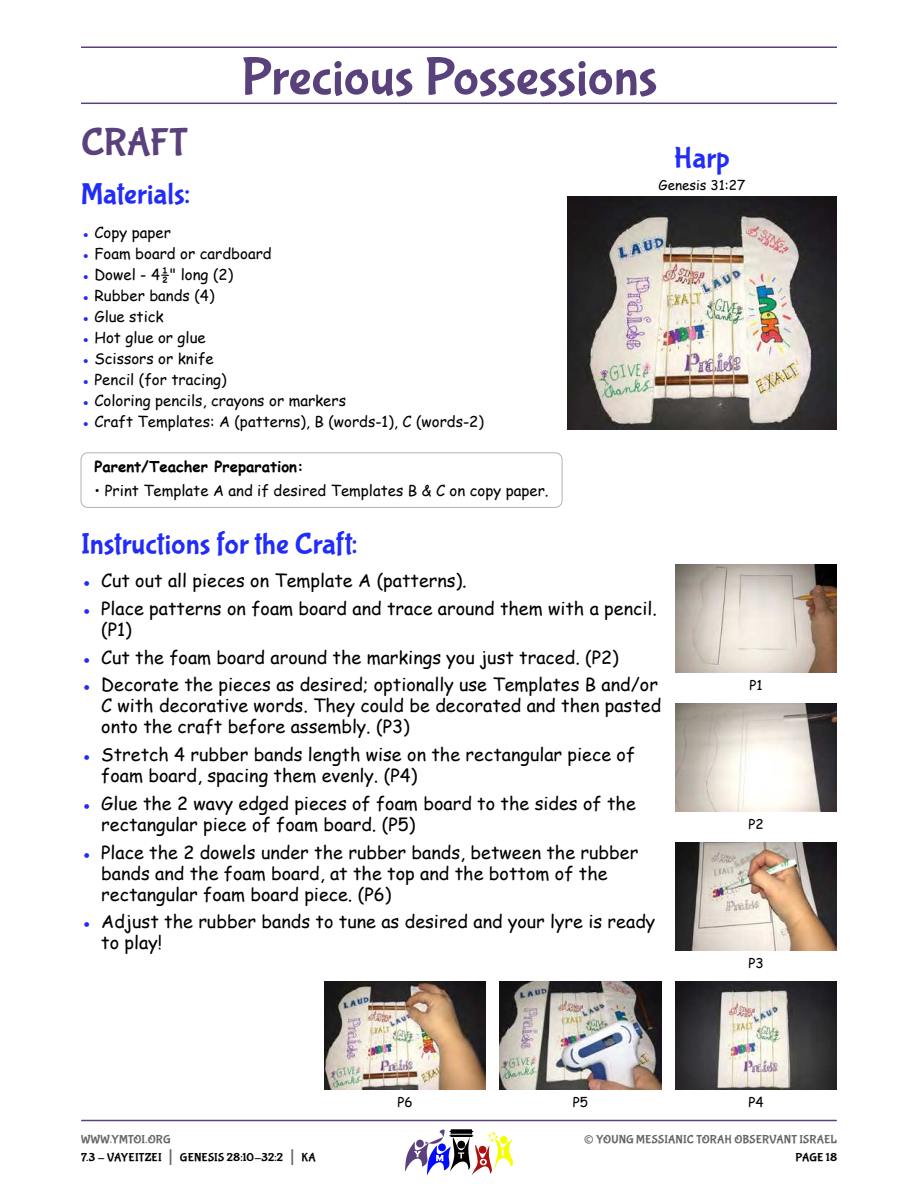
<style>
.page{position:relative;width:918px;height:1188px;background:#fff}
.page>*{position:absolute;margin:0;border:0;box-sizing:border-box;transform-origin:0 0}
.t1{font:54px "Bubblegum Sans";letter-spacing:-.005em;color:#59417c}
.t2{font:39px "Bubblegum Sans";letter-spacing:-.01em;color:#59417c}
.t3{font:30px "Bubblegum Sans";letter-spacing:.005em;color:#222cf9}
.t4{font:27px "Bubblegum Sans";color:#666}
.t5{font:18px/21px "Comic Sans MS";color:#000}
.t6{font:15px "Comic Sans MS";color:#000}
.t7{font:700 15px "Comic Sans MS";color:#000}
.t8{font:13.5px "Comic Sans MS";color:#000}
.t9{font:12px/18px "Bubblegum Sans";letter-spacing:.01em;color:#000}
.t10{font:12px "Bubblegum Sans";letter-spacing:.01em;color:#666}
.s1{color:#222cf9}
.s2{color:#666}
.s3{font-size:21px;color:#666}
</style>
<div class="page">
<hr style="left:82px;top:1120px;width:754px;height:1px;background:#59417c">
<svg style="left:405px;top:1129px;width:108px;height:46px"></svg>
<hr style="left:81px;top:103px;width:756px;height:1px;background:#59417c">
<hr style="left:81px;top:46px;width:756px;height:2px;background:#59417c">
<div style="left:81px;top:452px;width:481px;height:56px;border:1px solid #b2b2b2;border-radius:7px"></div>
<img style="left:567px;top:196px;width:270px;height:233px">
<img style="left:675px;top:564px;width:162px;height:108px">
<img style="left:675px;top:703px;width:162px;height:108px">
<img style="left:675px;top:842px;width:162px;height:108px">
<img style="left:675px;top:981px;width:162px;height:108px">
<img style="left:500px;top:981px;width:162px;height:108px">
<img style="left:324px;top:981px;width:162px;height:108px">
<h1 class="t1" style="left:241px;top:53px;width:418px">Precious Possessions</h1>
<h2 class="t2" style="left:81px;top:125px;width:108px">CRAFT</h2>
<h3 class="t3" style="left:81px;top:181px;width:111px">Materials:</h3>
<p class="t6" style="left:81px;top:225px;width:91px"><span class="s1">●</span> Copy paper</p>
<p class="t6" style="left:81px;top:246px;width:192px"><span class="s1">●</span> Foam board or cardboard</p>
<p class="t6" style="left:81px;top:267px;width:154px"><span class="s1">●</span> Dowel - 4½" long (2)</p>
<p class="t6" style="left:81px;top:288px;width:135px"><span class="s1">●</span> Rubber bands (4)</p>
<p class="t6" style="left:81px;top:309px;width:84px"><span class="s1">●</span> Glue stick</p>
<p class="t6" style="left:81px;top:330px;width:126px"><span class="s1">●</span> Hot glue or glue</p>
<p class="t6" style="left:81px;top:351px;width:134px"><span class="s1">●</span> Scissors or knife</p>
<p class="t6" style="left:81px;top:372px;width:147px"><span class="s1">●</span> Pencil (for tracing)</p>
<p class="t6" style="left:81px;top:393px;width:267px"><span class="s1">●</span> Coloring pencils, crayons or markers</p>
<p class="t6" style="left:81px;top:414px;width:404px"><span class="s1">●</span> Craft Templates: A (patterns), B (words-1), C (words-2)</p>
<p class="t7" style="left:94px;top:460px;width:211px">Parent/Teacher Preparation:</p>
<p class="t6" style="left:94px;top:484px;width:456px">• Print Template A and if desired Templates B &amp; C on copy paper.</p>
<h3 class="t3" style="left:81px;top:530px;width:278px">Instructions for the Craft:</h3>
<p class="t5" style="left:81px;top:572px;width:387px"><span class="s1">●</span> Cut out all pieces on Template A (patterns).</p>
<p class="t5" style="left:101px;top:599px;width:557px;text-indent:-20px"><span class="s1">●</span> Place patterns on foam board and trace around them with a pencil. (P1)</p>
<p class="t5" style="left:81px;top:648px;width:539px"><span class="s1">●</span> Cut the foam board around the markings you just traced. (P2)</p>
<p class="t5" style="left:101px;top:676px;width:562px;text-indent:-20px"><span class="s1">●</span> Decorate the pieces as desired; optionally use Templates B and/or<br>C with decorative words. They could be decorated and then pasted onto the craft before assembly. (P3)</p>
<p class="t5" style="left:101px;top:746px;width:535px;text-indent:-20px"><span class="s1">●</span> Stretch 4 rubber bands length wise on the rectangular piece of foam board, spacing them evenly. (P4)</p>
<p class="t5" style="left:101px;top:794px;width:536px;text-indent:-20px"><span class="s1">●</span> Glue the 2 wavy edged pieces of foam board to the sides of the rectangular piece of foam board. (P5)</p>
<p class="t5" style="left:101px;top:843px;width:539px;text-indent:-20px"><span class="s1">●</span> Place the 2 dowels under the rubber bands, between the rubber bands and the foam board, at the top and the bottom of the rectangular foam board piece. (P6)</p>
<p class="t5" style="left:101px;top:913px;width:556px;text-indent:-20px"><span class="s1">●</span> Adjust the rubber bands to tune as desired and your lyre is ready to play!</p>
<h3 class="t3" style="left:674px;top:145px;width:58px">Harp</h3>
<p class="t8" style="left:659px;top:178px;width:88px">Genesis 31:27</p>
<p class="t8" style="left:749px;top:679px;width:15px">P1</p>
<p class="t8" style="left:748px;top:818px;width:17px">P2</p>
<p class="t8" style="left:748px;top:957px;width:17px">P3</p>
<p class="t9" style="left:81px;top:1131px;width:236px"><span class="s2">WWW.YMTOI.ORG<br></span>7.3 - VAYEITZEI <span class="s3">|</span> GENESIS 28:10-32:2 <span class="s3">|</span> KA</p>
<p class="t8" style="left:397px;top:1096px;width:17px">P6</p>
<p class="t8" style="left:573px;top:1096px;width:17px">P5</p>
<p class="t8" style="left:748px;top:1096px;width:17px">P4</p>
<h3 class="t4" style="left:584px;top:1128px;width:12px">©</h3>
<p class="t10" style="left:596px;top:1134px;width:242px">YOUNG MESSIANIC TORAH OBSERVANT ISRAEL</p>
<p class="t9" style="left:796px;top:1149px;width:43px">PAGE 18</p>
</div>
